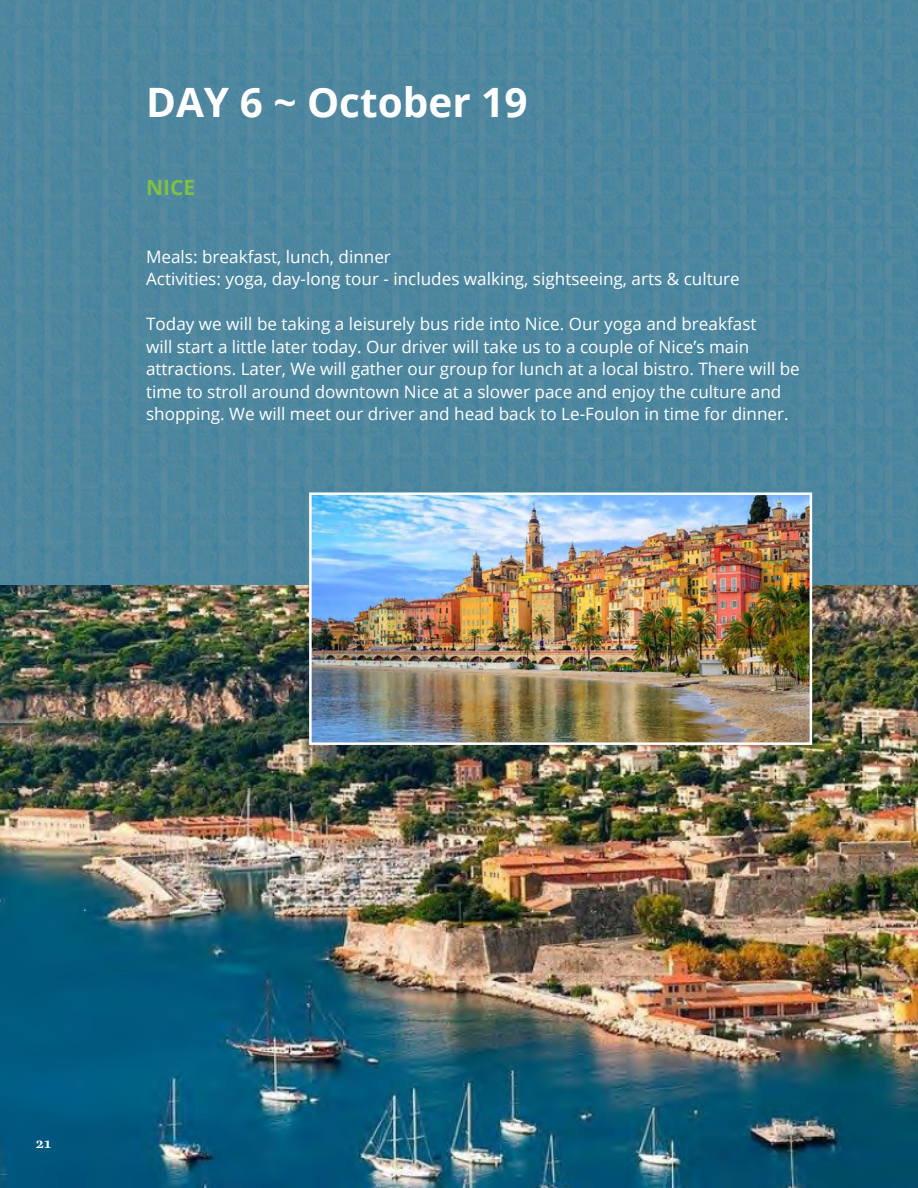
<style>
.page{position:relative;width:918px;height:1188px;background:#fff}
.page>*{position:absolute;margin:0;border:0;box-sizing:border-box;transform-origin:0 0}
.t1{font:700 40.5px "Open Sans";color:#fff}
.t2{font:700 21px "Open Sans";color:#7dc242}
.t3{font:17.1px/22.5px "Open Sans";color:#fff}
.t4{font:700 15px "Questa";color:#fff}
</style>
<div class="page">
<img style="left:0;top:0;width:904px;height:585px">
<div style="left:904px;top:0;width:14px;height:585px;background:#4d879e"></div>
<img style="left:0;top:585px;width:918px;height:603px">
<img style="left:313px;top:496px;width:495px;height:245px">
<div style="left:309px;top:492px;width:503px;height:253px;border:3px solid #fff"></div>
<h1 class="t1" style="left:146px;top:74px;width:383px">DAY 6 ~ October 19</h1>
<p class="t2" style="left:146px;top:173px;width:51px">NICE</p>
<p class="t3" style="left:146px;top:245px;width:595px">Meals: breakfast, lunch, dinner<br>Activities: yoga, day-long tour - includes walking, sightseeing, arts &amp; culture</p>
<p class="t3" style="left:146px;top:312px;width:655px">Today we will be taking a leisurely bus ride into Nice. Our yoga and breakfast<br>will start a little later today. Our driver will take us to a couple of Nice’s main attractions. Later, We will gather our group for lunch at a local bistro. There will be time to stroll around downtown Nice at a slower pace and enjoy the culture and shopping. We will meet our driver and head back to Le-Foulon in time for dinner.</p>
<p class="t4" style="left:36px;top:1134px;width:17px">21</p>
</div>
